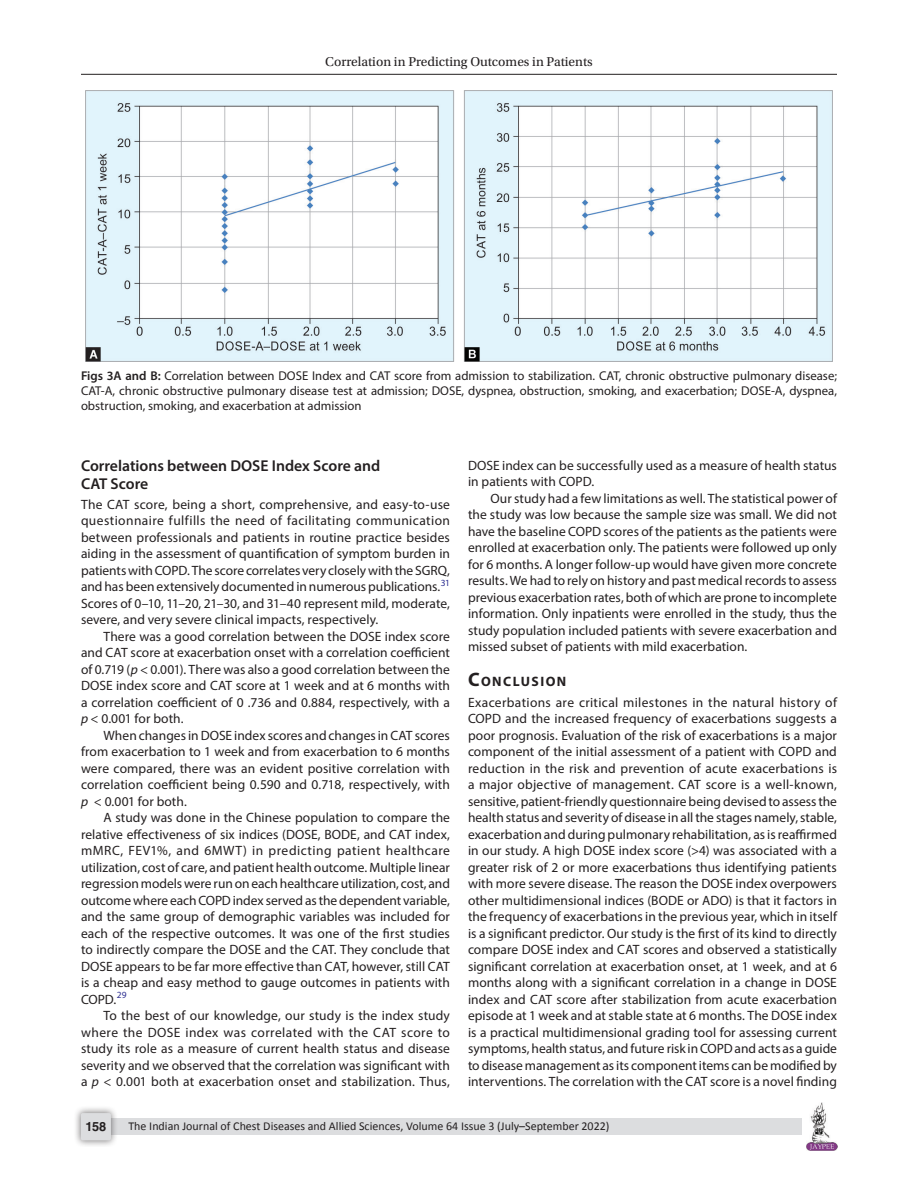
<style>
.page{position:relative;width:918px;height:1188px;background:#fff}
.page>*{position:absolute;margin:0;border:0;box-sizing:border-box;transform-origin:0 0}
.Head-2{font:600 15.75px/18px "Myriad Pro";color:#231f20}
.Head-1{font:700 13.65px "Myriad Pro";letter-spacing:.105em;color:#231f20}
.Para-Indent{font:13.5px/16.5px "Myriad Pro";letter-spacing:.005em;color:#231f20;text-align:justify}
.Para-NoIndent{font:13.5px/16.5px "Myriad Pro";letter-spacing:.005em;color:#231f20;text-align:justify}
.t1{font:13.5px "Utopia Std";color:#231f20}
.FigCaption{font:12.75px/15.3px "Myriad Pro";color:#231f20;text-align:justify}
.t2{font:700 12.75px "Helvetica LT Std";color:#231f20}
.t3{font:12px "Calibri";color:#231f20}
.s1{font-weight:600}
.s2{font-style:italic}
.s3{font-size:19.5px}
</style>
<div class="page">
<hr style="left:81px;top:74px;width:756px;height:1px;background:#231f20">
<img style="left:807px;top:1103px;width:30px;height:48px">
<div style="left:96px;top:1119px;width:706px;height:16px;background:#dcdddf"></div>
<div style="left:73px;top:1106px;width:45px;height:41px;background:#231f20;opacity:.61"></div>
<div style="left:81px;top:1113px;width:30px;height:27px;background:#dcdddf;border-radius:2px"></div>
<img style="left:86px;top:90px;width:746px;height:271px">
<p class="t1" style="left:325px;top:55px;width:269px">Correlation in Predicting Outcomes in Patients</p>
<p class="FigCaption" style="left:81px;top:368px;width:758px"><span class="s1">Figs 3A and B:</span> Correlation between DOSE Index and CAT score from admission to stabilization. CAT, chronic obstructive pulmonary disease; CAT-A, chronic obstructive pulmonary disease test at admission; DOSE, dyspnea, obstruction, smoking, and exacerbation; DOSE-A, dyspnea, obstruction, smoking, and exacerbation at admission</p>
<p class="Head-2" style="left:81px;top:457px;width:301px">Correlations between DOSE Index Score and<br>CAT Score</p>
<p class="Para-NoIndent" style="left:81px;top:496px;width:371px">The CAT score, being a short, comprehensive, and easy-to-use questionnaire fulfills the need of facilitating communication between professionals and patients in routine practice besides aiding in the assessment of quantification of symptom burden in patients with COPD. The score correlates very closely with the SGRQ, and has been extensively documented in numerous publications.<sup>31<br></sup>Scores of 0–10, 11–20, 21–30, and 31–40 represent mild, moderate, severe, and very severe clinical impacts, respectively.</p>
<p class="Para-Indent" style="left:81px;top:628px;width:371px;text-indent:22px">There was a good correlation between the DOSE index score and CAT score at exacerbation onset with a correlation coefficient of 0.719 (<span class="s2">p</span> &lt; 0.001). There was also a good correlation between the DOSE index score and CAT score at 1 week and at 6 months with a correlation coefficient of 0 .736 and 0.884, respectively, with a <span class="s2">p</span> &lt; 0.001 for both.</p>
<p class="Para-Indent" style="left:81px;top:727px;width:370px;text-indent:22px">When changes in DOSE index scores and changes in CAT scores from exacerbation to 1 week and from exacerbation to 6 months were compared, there was an evident positive correlation with correlation coefficient being 0.590 and 0.718, respectively, with <span class="s2">p</span> &lt; 0.001 for both.</p>
<p class="Para-Indent" style="left:81px;top:809px;width:371px;text-indent:22px">A study was done in the Chinese population to compare the relative effectiveness of six indices (DOSE, BODE, and CAT index, mMRC, FEV1%, and 6MWT) in predicting patient healthcare utilization, cost of care, and patient health outcome. Multiple linear regression models were run on each healthcare utilization, cost, and outcome where each COPD index served as the dependent variable, and the same group of demographic variables was included for each of the respective outcomes. It was one of the first studies to indirectly compare the DOSE and the CAT. They conclude that DOSE appears to be far more effective than CAT, however, still CAT is a cheap and easy method to gauge outcomes in patients with COPD.<sup>29</sup></p>
<p class="Para-Indent" style="left:81px;top:1007px;width:371px;text-indent:22px">To the best of our knowledge, our study is the index study where the DOSE index was correlated with the CAT score to study its role as a measure of current health status and disease severity and we observed that the correlation was significant with a <span class="s2">p</span> &lt; 0.001 both at exacerbation onset and stabilization. Thus,</p>
<p class="Para-Indent" style="left:468px;top:457px;width:370px">DOSE index can be successfully used as a measure of health status in patients with COPD.</p>
<p class="Para-Indent" style="left:468px;top:490px;width:371px;text-indent:22px">Our study had a few limitations as well. The statistical power of the study was low because the sample size was small. We did not have the baseline COPD scores of the patients as the patients were enrolled at exacerbation only. The patients were followed up only for 6 months. A longer follow-up would have given more concrete results. We had to rely on history and past medical records to assess previous exacerbation rates, both of which are prone to incomplete information. Only inpatients were enrolled in the study, thus the study population included patients with severe exacerbation and missed subset of patients with mild exacerbation.</p>
<p class="Head-1" style="left:468px;top:672px;width:100px"><span class="s3">C</span>ONCLUSION</p>
<p class="Para-NoIndent" style="left:468px;top:694px;width:371px">Exacerbations are critical milestones in the natural history of COPD and the increased frequency of exacerbations suggests a poor prognosis. Evaluation of the risk of exacerbations is a major component of the initial assessment of a patient with COPD and reduction in the risk and prevention of acute exacerbations is a major objective of management. CAT score is a well-known, sensitive, patient-friendly questionnaire being devised to assess the health status and severity of disease in all the stages namely, stable, exacerbation and during pulmonary rehabilitation, as is reaffirmed in our study. A high DOSE index score (&gt;4) was associated with a greater risk of 2 or more exacerbations thus identifying patients with more severe disease. The reason the DOSE index overpowers other multidimensional indices (BODE or ADO) is that it factors in the frequency of exacerbations in the previous year, which in itself is a significant predictor. Our study is the first of its kind to directly compare DOSE index and CAT scores and observed a statistically significant correlation at exacerbation onset, at 1 week, and at 6 months along with a significant correlation in a change in DOSE index and CAT score after stabilization from acute exacerbation episode at 1 week and at stable state at 6 months. The DOSE index is a practical multidimensional grading tool for assessing current symptoms, health status, and future risk in COPD and acts as a guide to disease management as its component items can be modified by interventions. The correlation with the CAT score is a novel finding</p>
<p class="t2" style="left:85px;top:1119px;width:22px">158</p>
<p class="t3" style="left:128px;top:1118px;width:483px">The Indian Journal of Chest Diseases and Allied Sciences, Volume 64 Issue 3 (July–September 2022)</p>
</div>
